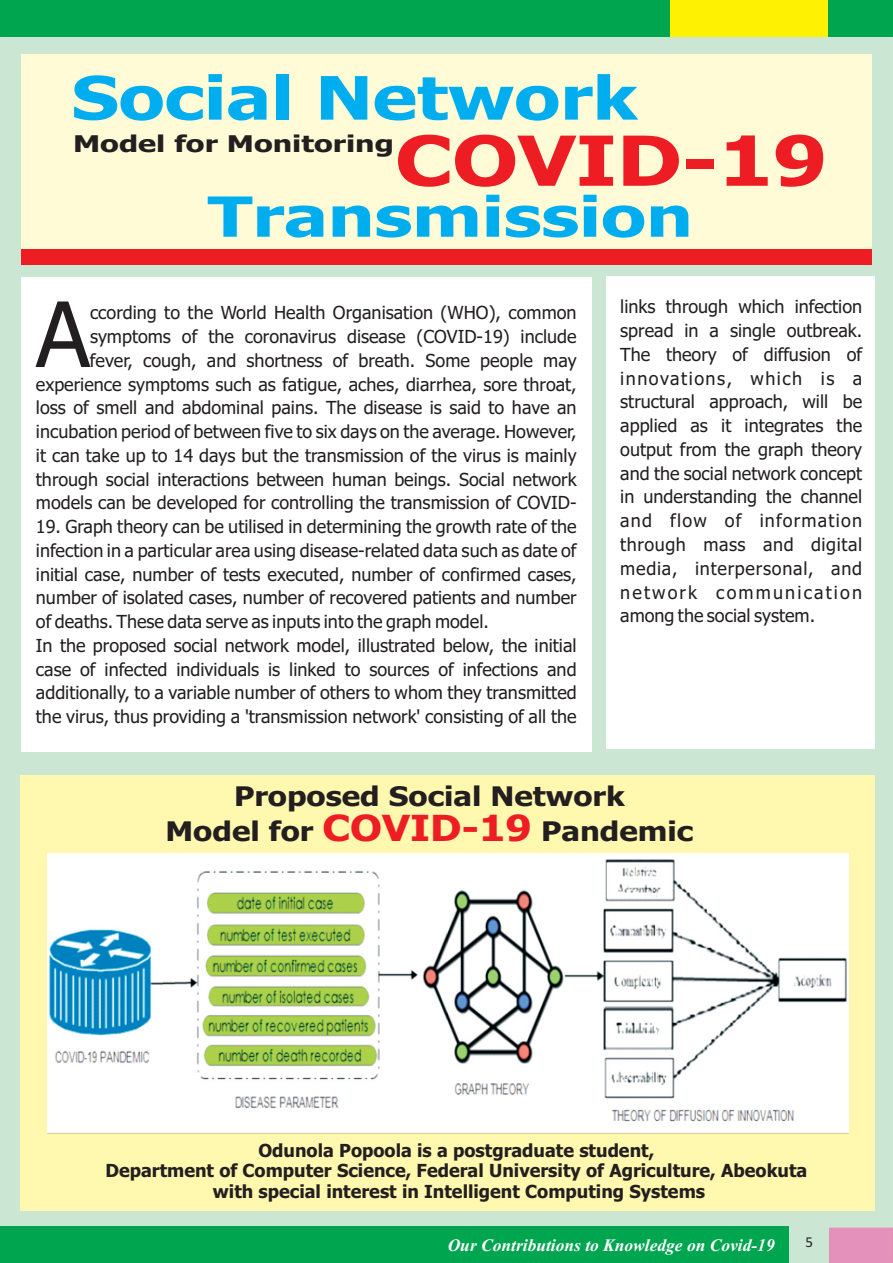
<style>
.page{position:relative;width:893px;height:1263px;background:#fff}
.page>*{position:absolute;margin:0;border:0;box-sizing:border-box;transform-origin:0 0}
.t1{font:90.15px "Tahoma";color:#231f20}
.t2{font:700 69px "Tahoma";color:#ee1d23;scale:1.24 1}
.t3{font:700 59.85px "Tahoma";color:#00aeef;scale:1.24 1}
.t4{font:700 55.35px "Tahoma";color:#00aeef;scale:1.32 1}
.t5{font:700 27px/35.5px "Tahoma";color:#231f20;text-align:center;scale:1.15 1}
.t6{font:700 23.1px "Tahoma";color:#231f20;scale:1.32 1}
.t7{font:18px/23.7px "Tahoma";color:#231f20;text-align:right}
.t8{font:700 18px/20.7px "Tahoma";color:#231f20;text-align:center}
.t9{font:italic 700 17.4px "Times New Roman";color:#fff}
.t10{font:15.15px "Calibri";color:#231f20}
.s1{font-size:36px;color:#ee1d23}
</style>
<div class="page">
<div style="left:0;top:36px;width:893px;height:1227px;background:#cbe6d3"></div>
<div style="left:0;top:1226px;width:789px;height:37px;background:#00a54f"></div>
<div style="left:829px;top:1227px;width:64px;height:36px;background:#e491bb"></div>
<div style="left:828px;top:0;width:65px;height:36px;background:#00a54f"></div>
<div style="left:0;top:0;width:677px;height:36px;background:#00a54f"></div>
<div style="left:670px;top:0;width:158px;height:36px;background:#fff101"></div>
<div style="left:21px;top:277px;width:571px;height:474px;background:#fff"></div>
<div style="left:21px;top:775px;width:854px;height:436px;background:#fff8ae"></div>
<div style="left:607px;top:277px;width:268px;height:472px;background:#fff"></div>
<div style="left:21px;top:54px;width:851px;height:211px;background:#fffbd6"></div>
<div style="left:21px;top:249px;width:851px;height:16px;background:#ee1d23"></div>
<img style="left:47px;top:853px;width:801px;height:280px">
<h3 class="t3" style="left:71px;top:74px;width:458px">Social Network</h3>
<p class="t6" style="left:73px;top:134px;width:244px">Model for Monitoring</p>
<h2 class="t2" style="left:395px;top:133px;width:350px">COVID-19</h2>
<h3 class="t4" style="left:208px;top:194px;width:369px">Transmission</h3>
<h1 class="t1" style="left:36px;top:298px;width:56px">A</h1>
<p class="t7" style="left:90px;top:302px;width:488px">ccording to the World Health Organisation (WHO), common</p>
<p class="t7" style="left:36px;top:326px;width:542px">symptoms of the coronavirus disease (COVID-19) include<br>fever, cough, and shortness of breath. Some people may experience symptoms such as fatigue, aches, diarrhea, sore throat, loss of smell and abdominal pains. The disease is said to have an incubation period of between five to six days on the average. However, it can take up to 14 days but the transmission of the virus is mainly through social interactions between human beings. Social network models can be developed for controlling the transmission of COVID-</p>
<p class="t7" style="left:36px;top:516px;width:542px;text-align:left">19. Graph theory can be utilised in determining the growth rate of the infection in a particular area using disease-related data such as date of initial case, number of tests executed, number of confirmed cases, number of isolated cases, number of recovered patients and number of deaths. These data serve as inputs into the graph model.<br>In the proposed social network model, illustrated below, the initial case of infected individuals is linked to sources of infections and additionally, to a variable number of others to whom they transmitted the virus, thus providing a 'transmission network' consisting of all the</p>
<p class="t7" style="left:620px;top:297px;width:244px;text-align:justify">links through which infection spread in a single outbreak.<br>The theory of diffusion of innovations, which is a structural approach, will be applied as it integrates the output from the graph theory and the social network concept in understanding the channel and flow of information through mass and digital media, interpersonal, and network communication among the social system.</p>
<h3 class="t5" style="left:166px;top:780px;width:460px">Proposed Social Network<br>Model for <span class="s1">COVID-19</span> Pandemic</h3>
<p class="t8" style="left:105px;top:1141px;width:703px">Odunola Popoola is a postgraduate student,<br>Department of Computer Science, Federal University of Agriculture, Abeokuta with special interest in Intelligent Computing Systems</p>
<p class="t10" style="left:805px;top:1236px;width:9px">5</p>
<p class="t9" style="left:448px;top:1239px;width:328px">Our Contributions to Knowledge on Covid-19</p>
</div>
